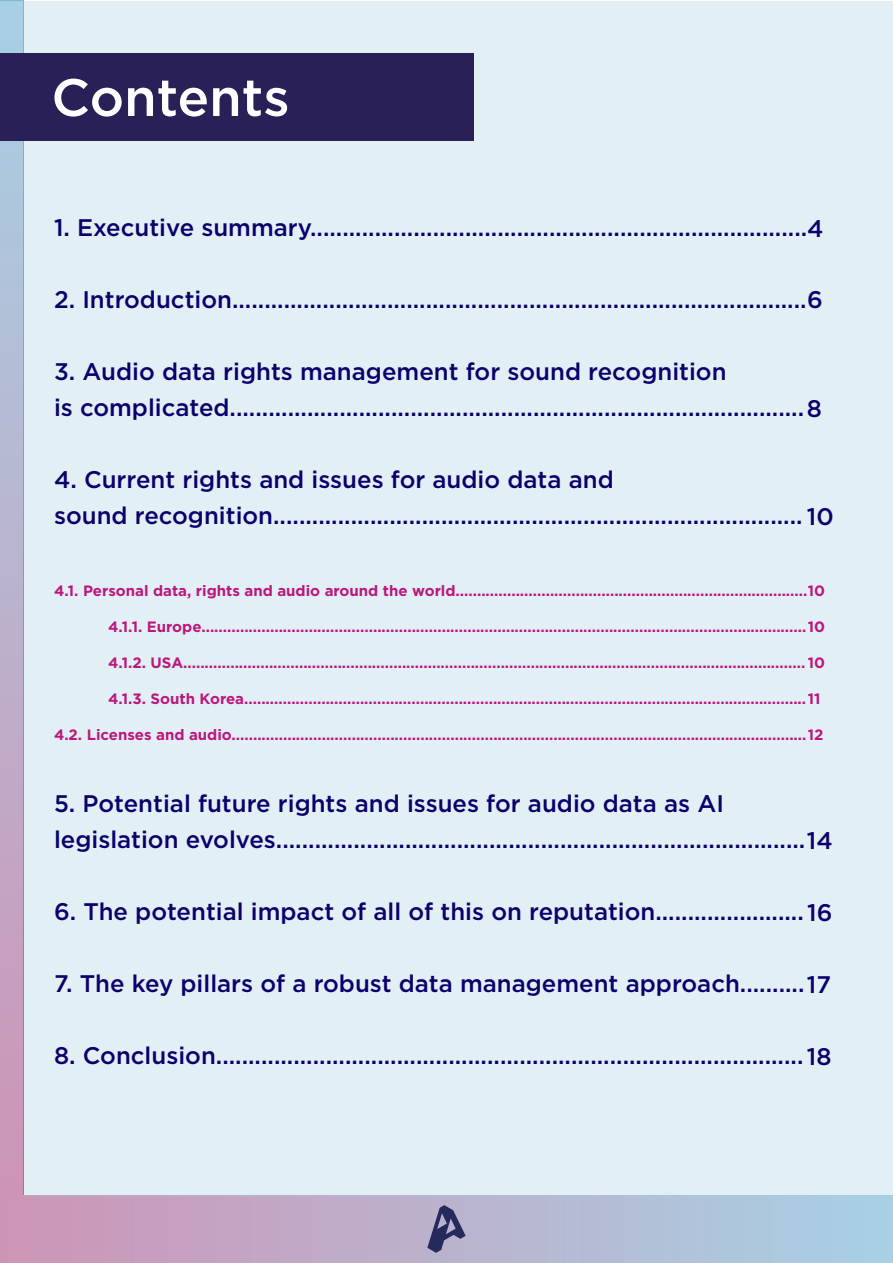
<style>
.page{position:relative;width:893px;height:1263px;background:#fff}
.page>*{position:absolute;margin:0;border:0;box-sizing:border-box;transform-origin:0 0}
.t1{font:500 52.5px "Gotham";color:#fff}
.t2{font:500 24px/36px "Gotham";color:#0b006c}
.t3{font:700 15px "Gotham";color:#bc177c}
</style>
<div class="page">
<div style="left:0;top:2px;width:23px;height:1193px;background:linear-gradient(to bottom,#a7d0e4,#ce94b6)"></div>
<div style="left:23px;top:1px;width:870px;height:1195px;background:#e2f0f6"></div>
<div style="left:0;top:54px;width:473px;height:87px;background:#282056"></div>
<div style="left:0;top:1195px;width:893px;height:68px;background:linear-gradient(to right,#cd94b6,#a7d1e4)"></div>
<svg style="left:427px;top:1205px;width:39px;height:48px;background:#7c799d"></svg>
<h1 class="t1" style="left:51px;top:74px;width:240px">Contents</h1>
<p class="t2" style="left:54px;top:211px;width:771px">1. Executive summary.............................................................................4</p>
<p class="t2" style="left:54px;top:283px;width:770px">2. Introduction.........................................................................................6</p>
<p class="t2" style="left:54px;top:355px;width:769px">3. Audio data rights management for sound recognition<br>is complicated.........................................................................................8</p>
<p class="t2" style="left:54px;top:463px;width:781px">4. Current rights and issues for audio data and<br>sound recognition.................................................................................. 10</p>
<p class="t3" style="left:54px;top:584px;width:773px">4.1. Personal data, rights and audio around the world..................................................................................10</p>
<p class="t3" style="left:108px;top:620px;width:719px">4.1.1. Europe.............................................................................................................................................10</p>
<p class="t3" style="left:108px;top:656px;width:719px">4.1.2. USA................................................................................................................................................. 10</p>
<p class="t3" style="left:108px;top:692px;width:714px">4.1.3. South Korea...................................................................................................................................11</p>
<p class="t3" style="left:54px;top:728px;width:771px">4.2. Licenses and audio......................................................................................................................................12</p>
<p class="t2" style="left:54px;top:787px;width:780px">5. Potential future rights and issues for audio data as AI legislation evolves..................................................................................14</p>
<p class="t2" style="left:54px;top:895px;width:780px">6. The potential impact of all of this on reputation.......................16</p>
<p class="t2" style="left:54px;top:967px;width:778px">7. The key pillars of a robust data management approach..........17</p>
<p class="t2" style="left:54px;top:1039px;width:779px">8. Conclusion...........................................................................................18</p>
</div>
